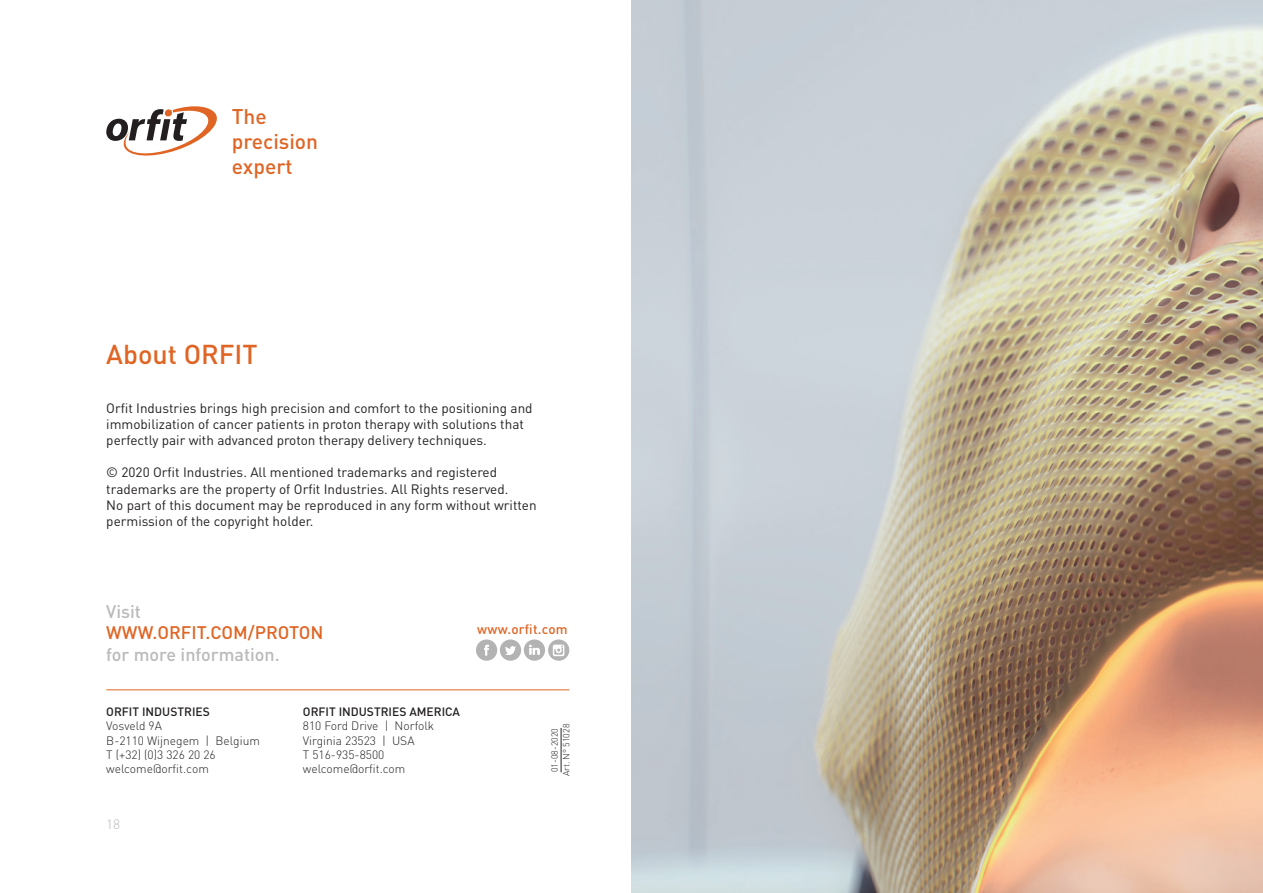
<style>
.page{position:relative;width:1263px;height:893px;background:#fff}
.page>*{position:absolute;margin:0;border:0;box-sizing:border-box;transform-origin:0 0}
.t1{font:500 27px "DIN";color:#e06524}
.t2{font:500 21px "DIN";color:#e06524}
.t3{font:500 18px "DIN";color:#bababa}
.t4{font:500 18px "DIN";color:#e06524}
.t5{font:13.5px/16.2px "DIN";color:#231f20}
.t6{font:500 13.5px "DIN";letter-spacing:.015em;color:#e06524}
.t7{font:300 13.5px "DIN";color:#bababa}
.t8{font:300 12px "DIN";color:#231f20}
.t9{font:500 12px "DIN";color:#231f20}
.t10{font:300 8.85px "DIN";color:#231f20}
</style>
<div class="page">
<svg style="left:106px;top:106px;width:111px;height:50px"></svg>
<img style="left:631px;top:0;width:632px;height:893px">
<hr style="left:106px;top:689px;width:463px;height:1px;background:#e06524">
<hr style="left:561px;top:728px;width:1px;height:44px;background:#231f20">
<svg style="left:476px;top:639px;width:93px;height:22px"></svg>
<p class="t2" style="left:232px;top:103px;width:36px">The</p>
<p class="t2" style="left:232px;top:128px;width:88px">precision</p>
<p class="t2" style="left:232px;top:153px;width:63px">expert</p>
<p class="t1" style="left:106px;top:337px;width:153px">About ORFIT</p>
<p class="t5" style="left:106px;top:399px;width:428px">Orfit Industries brings high precision and comfort to the positioning and immobilization of cancer patients in proton therapy with solutions that perfectly pair with advanced proton therapy delivery techniques.</p>
<p class="t5" style="left:106px;top:464px;width:404px">© 2020 Orfit Industries. All mentioned trademarks and registered trademarks are the property of Orfit Industries. All Rights reserved.</p>
<p class="t5" style="left:106px;top:497px;width:432px">No part of this document may be reproduced in any form without written permission of the copyright holder.</p>
<p class="t3" style="left:106px;top:599px;width:36px">Visit</p>
<p class="t4" style="left:106px;top:621px;width:219px">WWW.ORFIT.COM/PROTON</p>
<p class="t3" style="left:106px;top:643px;width:175px">for more information.</p>
<p class="t6" style="left:477px;top:621px;width:92px">www.orfit.com</p>
<p class="t9" style="left:106px;top:704px;width:105px">ORFIT INDUSTRIES</p>
<p class="t8" style="left:106px;top:718px;width:57px">Vosveld 9A</p>
<p class="t8" style="left:106px;top:733px;width:155px">B-2110 Wijnegem | Belgium</p>
<p class="t8" style="left:106px;top:747px;width:111px">T (+32) (0)3 326 20 26</p>
<p class="t8" style="left:106px;top:762px;width:104px">welcome@orfit.com</p>
<p class="t7" style="left:106px;top:816px;width:15px">18</p>
<p class="t9" style="left:303px;top:704px;width:159px">ORFIT INDUSTRIES AMERICA</p>
<p class="t8" style="left:303px;top:718px;width:133px">810 Ford Drive | Norfolk</p>
<p class="t8" style="left:303px;top:733px;width:113px">Virginia 23523 | USA</p>
<p class="t8" style="left:303px;top:747px;width:83px">T 516-935-8500</p>
<p class="t8" style="left:303px;top:762px;width:104px">welcome@orfit.com</p>
<p class="t10" style="left:549px;top:772px;width:46px;rotate:-90deg">01-08-2020</p>
<p class="t10" style="left:561px;top:776px;width:54px;rotate:-90deg">Art. N° 51028</p>
</div>
